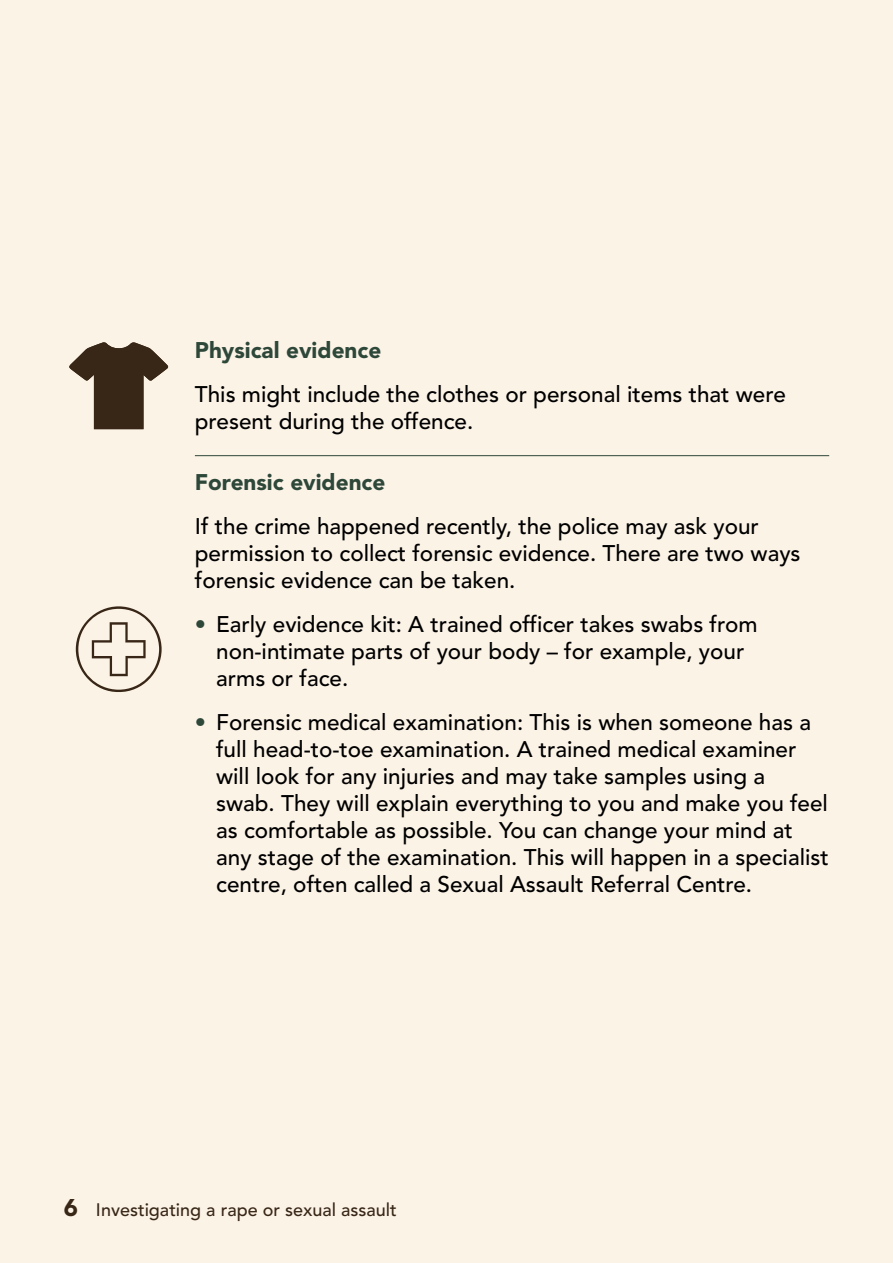
<style>
.page{position:relative;width:893px;height:1263px;background:#fcf3e7}
.page>*{position:absolute;margin:0;border:0;box-sizing:border-box;transform-origin:0 0}
.Body_text{font:500 22.5px/27px "Avenir";color:#000}
.Body_text-2{font:900 22.5px "Avenir";color:#2d4739}
.t1{font:500 18px "Avenir";color:#382717}
.s1{color:#2d4739}
.s2{font-weight:900;font-size:24px}
</style>
<div class="page">
<hr style="left:195px;top:455px;width:634px;height:1px;background:#2d4739">
<svg style="left:69px;top:342px;width:100px;height:87px"></svg>
<svg style="left:76px;top:606px;width:86px;height:86px"></svg>
<p class="Body_text-2" style="left:195px;top:337px;width:188px">Physical evidence</p>
<p class="Body_text" style="left:195px;top:381px;width:592px">This might include the clothes or personal items that were present during the offence.</p>
<p class="Body_text-2" style="left:195px;top:469px;width:192px">Forensic evidence</p>
<p class="Body_text" style="left:195px;top:513px;width:607px">If the crime happened recently, the police may ask your permission to collect forensic evidence. There are two ways forensic evidence can be taken.</p>
<p class="Body_text" style="left:216px;top:611px;width:543px;text-indent:-21px"><span class="s1">•</span> Early evidence kit: A trained officer takes swabs from non-intimate parts of your body – for example, your arms or face.</p>
<p class="Body_text" style="left:216px;top:709px;width:614px;text-indent:-21px"><span class="s1">•</span> Forensic medical examination: This is when someone has a full head-to-toe examination. A trained medical examiner will look for any injuries and may take samples using a swab. They will explain everything to you and make you feel as comfortable as possible. You can change your mind at any stage of the examination. This will happen in a specialist centre, often called a Sexual Assault Referral Centre.</p>
<p class="t1" style="left:64px;top:1199px;width:334px"><span class="s2">6</span> Investigating a rape or sexual assault</p>
</div>
